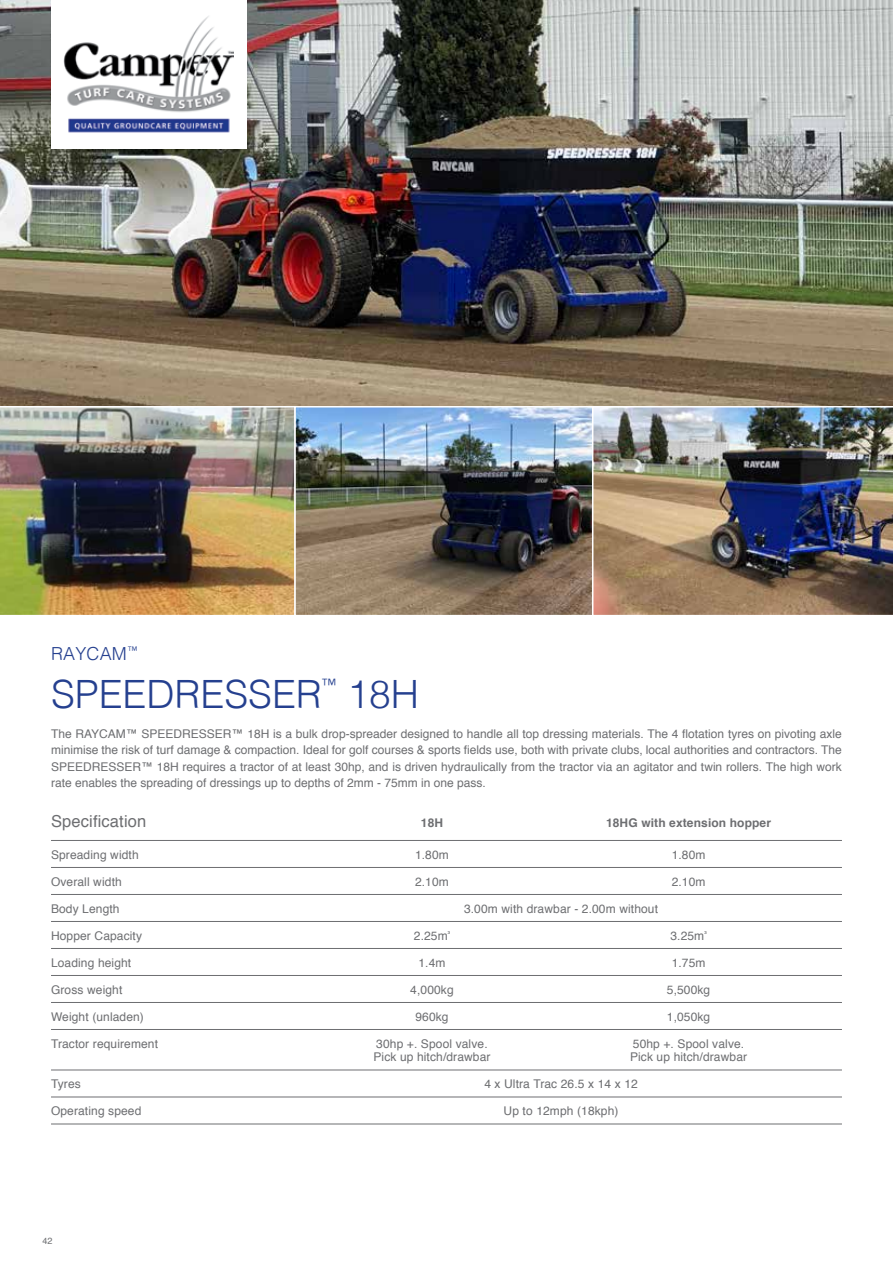
<style>
.page{position:relative;width:893px;height:1263px;background:#fff}
.page>*{position:absolute;margin:0;border:0;box-sizing:border-box;transform-origin:0 0}
.t1{font:300 39px "Helvetica";color:#25408f}
.t2{font:300 18px "Helvetica";letter-spacing:.01em;color:#25408f}
.t3{font:16.5px "Helvetica";letter-spacing:.01em;color:#6d6e71}
.t4{font:300 15.75px "Helvetica";color:#25408f}
.t5{font:12px/16.5px "Helvetica";letter-spacing:.01em;color:#6d6e71;text-align:justify}
.t6{font:700 12px "Helvetica";letter-spacing:.01em;color:#6d6e71}
.t7{font:9px "Helvetica";color:#6d6e71}
</style>
<div class="page">
<hr style="left:51px;top:840px;width:791px;height:1px;background:#6d6e71">
<hr style="left:51px;top:867px;width:791px;height:1px;background:#6d6e71">
<hr style="left:51px;top:894px;width:791px;height:1px;background:#6d6e71">
<hr style="left:51px;top:921px;width:791px;height:1px;background:#6d6e71">
<hr style="left:51px;top:948px;width:791px;height:1px;background:#6d6e71">
<hr style="left:51px;top:975px;width:791px;height:1px;background:#6d6e71">
<hr style="left:51px;top:1002px;width:791px;height:1px;background:#6d6e71">
<hr style="left:51px;top:1029px;width:791px;height:1px;background:#6d6e71">
<hr style="left:51px;top:1070px;width:791px;height:1px;background:#6d6e71">
<hr style="left:51px;top:1097px;width:791px;height:1px;background:#6d6e71">
<hr style="left:51px;top:1124px;width:791px;height:1px;background:#6d6e71">
<img style="left:0;top:0;width:893px;height:406px">
<img style="left:0;top:407px;width:294px;height:208px">
<img style="left:297px;top:409px;width:293px;height:204px">
<div style="left:294px;top:406px;width:299px;height:210px;border:2px solid #fff"></div>
<img style="left:592px;top:406px;width:301px;height:210px">
<div style="left:51px;top:0;width:196px;height:149px;background:#fff"></div>
<img style="left:64px;top:16px;width:170px;height:117px">
<h2 class="t2" style="left:51px;top:639px;width:88px">RAYCAM <sup>™</sup></h2>
<h1 class="t1" style="left:51px;top:661px;width:272px">SPEEDRESSER</h1>
<h3 class="t4" style="left:322px;top:671px;width:16px">™</h3>
<h1 class="t1" style="left:347px;top:661px;width:73px">18H</h1>
<p class="t5" style="left:51px;top:725px;width:792px">The RAYCAM™ SPEEDRESSER™ 18H is a bulk drop-spreader designed to handle all top dressing materials. The 4 flotation tyres on pivoting axle minimise the risk of turf damage &amp; compaction. Ideal for golf courses &amp; sports fields use, both with private clubs, local authorities and contractors. The SPEEDRESSER™ 18H requires a tractor of at least 30hp, and is driven hydraulically from the tractor via an agitator and twin rollers. The high work rate enables the spreading of dressings up to depths of 2mm - 75mm in one pass.</p>
<h3 class="t3" style="left:51px;top:809px;width:97px">Specification</h3>
<p class="t6" style="left:421px;top:813px;width:24px">18H</p>
<p class="t6" style="left:606px;top:813px;width:167px">18HG with extension hopper</p>
<p class="t5" style="left:51px;top:846px;width:89px">Spreading width</p>
<p class="t5" style="left:415px;top:846px;width:35px">1.80m</p>
<p class="t5" style="left:672px;top:846px;width:35px">1.80m</p>
<p class="t5" style="left:51px;top:873px;width:72px">Overall width</p>
<p class="t5" style="left:415px;top:873px;width:35px">2.10m</p>
<p class="t5" style="left:672px;top:873px;width:35px">2.10m</p>
<p class="t5" style="left:51px;top:900px;width:70px">Body Length</p>
<p class="t5" style="left:464px;top:900px;width:196px">3.00m with drawbar - 2.00m without</p>
<p class="t5" style="left:51px;top:927px;width:93px">Hopper Capacity</p>
<p class="t5" style="left:414px;top:927px;width:38px">2.25m<sup>³</sup></p>
<p class="t5" style="left:670px;top:927px;width:38px">3.25m<sup>³</sup></p>
<p class="t5" style="left:51px;top:954px;width:82px">Loading height</p>
<p class="t5" style="left:418px;top:954px;width:29px">1.4m</p>
<p class="t5" style="left:672px;top:954px;width:35px">1.75m</p>
<p class="t5" style="left:51px;top:981px;width:73px">Gross weight</p>
<p class="t5" style="left:410px;top:981px;width:45px">4,000kg</p>
<p class="t5" style="left:667px;top:981px;width:45px">5,500kg</p>
<p class="t5" style="left:51px;top:1008px;width:94px">Weight (unladen)</p>
<p class="t5" style="left:415px;top:1008px;width:35px">960kg</p>
<p class="t5" style="left:667px;top:1008px;width:45px">1,050kg</p>
<p class="t5" style="left:51px;top:1035px;width:109px">Tractor requirement</p>
<p class="t5" style="left:376px;top:1035px;width:113px">30hp +. Spool valve.</p>
<p class="t5" style="left:633px;top:1035px;width:113px">50hp +. Spool valve.</p>
<p class="t5" style="left:373px;top:1049px;width:119px">Pick up hitch/drawbar</p>
<p class="t5" style="left:630px;top:1049px;width:119px">Pick up hitch/drawbar</p>
<p class="t5" style="left:51px;top:1076px;width:31px">Tyres</p>
<p class="t5" style="left:484px;top:1076px;width:155px">4 x Ultra Trac 26.5 x 14 x 12</p>
<p class="t5" style="left:51px;top:1103px;width:92px">Operating speed</p>
<p class="t5" style="left:504px;top:1103px;width:116px">Up to 12mph (18kph)</p>
<p class="t7" style="left:43px;top:1234px;width:12px">42</p>
</div>
